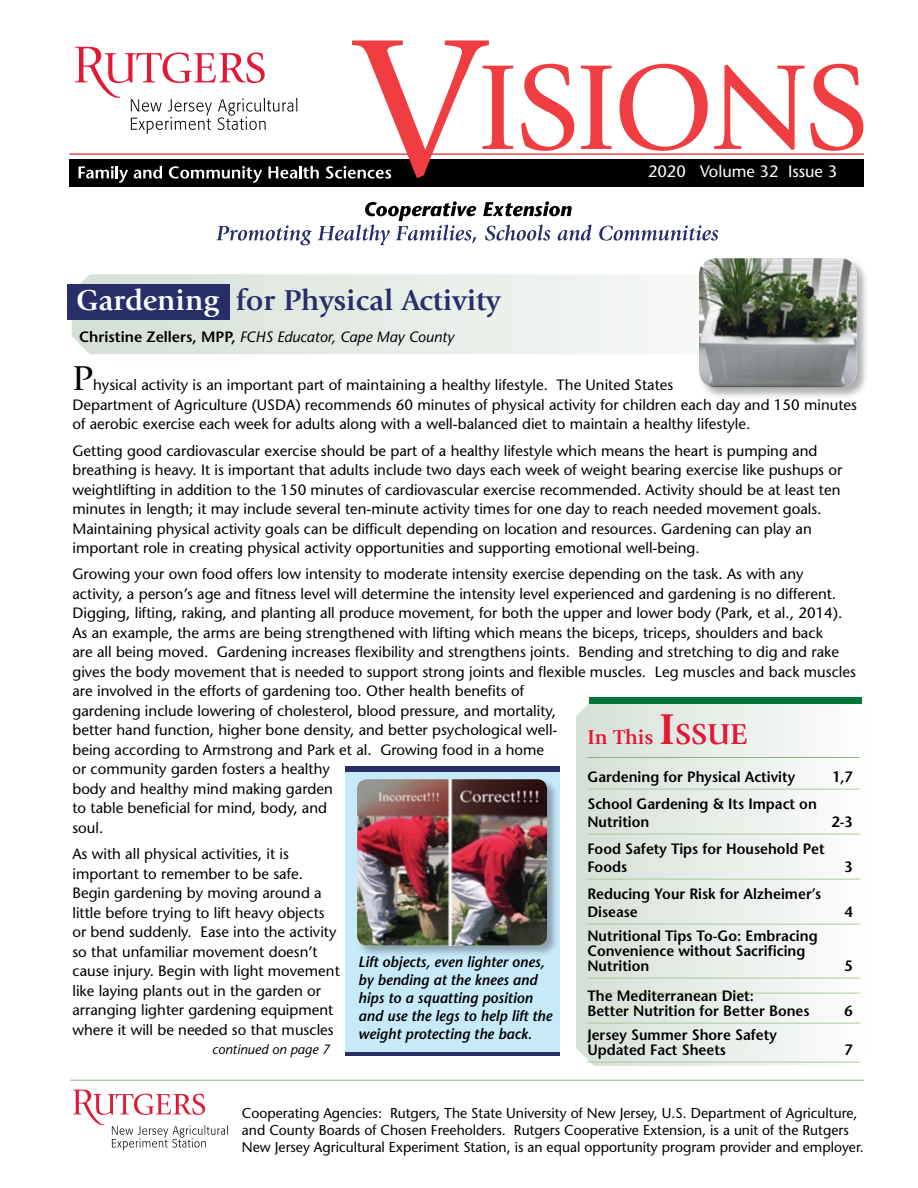
<style>
.page{position:relative;width:918px;height:1188px;background:#fff}
.page>*{position:absolute;margin:0;border:0;box-sizing:border-box;transform-origin:0 0}
.t1{font:36px "Giovanni";color:#000}
.t2{font:700 30px "Giovanni";color:#272e68}
.t3{font:700 21px "Giovanni";color:#e31837}
.t4{font:16.5px "Stone Sans";color:#fff}
.t5{font:15px/19.5px "Stone Sans";color:#000}
.t6{font:600 15px/15px "Stone Sans";color:#000;scale:.96 1}
.t7{font:italic 600 15px/18px "Stone Sans";color:#000;scale:.96 1}
.t8{font:italic 15px "Stone Sans";color:#000}
.t9{font:14.25px/17.1px "Stone Sans";color:#000}
.t10{font:italic 13.5px "Stone Sans";color:#000}
.s1{color:#fff}
.s2{font-weight:600;font-style:normal}
.s3{font-size:45px}
.s4{font-size:30px}
</style>
<div class="page">
<svg style="left:75px;top:47px;width:222px;height:87px"></svg>
<svg style="left:483px;top:201px;width:89px;height:15px"></svg>
<div style="left:69px;top:160px;width:795px;height:27px;background:#010101"></div>
<svg style="left:79px;top:166px;width:49px;height:17px"></svg>
<svg style="left:134px;top:166px;width:28px;height:13px"></svg>
<svg style="left:169px;top:166px;width:93px;height:17px"></svg>
<svg style="left:268px;top:166px;width:51px;height:13px"></svg>
<hr style="left:69px;top:153px;width:795px;height:2px;background:#ef3d42">
<svg style="left:216px;top:225px;width:96px;height:20px"></svg>
<svg style="left:318px;top:201px;width:158px;height:44px"></svg>
<svg style="left:485px;top:225px;width:65px;height:16px"></svg>
<svg style="left:558px;top:225px;width:33px;height:16px"></svg>
<svg style="left:599px;top:225px;width:119px;height:16px"></svg>
<svg style="left:326px;top:41px;width:187px;height:138px"></svg>
<svg style="left:521px;top:64px;width:53px;height:87px"></svg>
<svg style="left:581px;top:66px;width:31px;height:83px"></svg>
<svg style="left:619px;top:64px;width:89px;height:87px"></svg>
<svg style="left:714px;top:64px;width:149px;height:87px"></svg>
<svg style="left:73px;top:1089px;width:155px;height:61px"></svg>
<hr style="left:70px;top:1080px;width:794px;height:1px;background:#89b77a">
<svg style="left:72px;top:274px;width:602px;height:80px"></svg>
<svg style="left:576px;top:698px;width:286px;height:368px"></svg>
<div style="left:589px;top:698px;width:272px;height:6px;background:#007539"></div>
<hr style="left:587px;top:757px;width:273px;height:1px;background:#89b77a">
<hr style="left:587px;top:789px;width:273px;height:1px;background:#accba0">
<hr style="left:587px;top:834px;width:273px;height:1px;background:#accba0">
<hr style="left:587px;top:879px;width:273px;height:1px;background:#accba0">
<hr style="left:587px;top:924px;width:273px;height:1px;background:#accba0">
<hr style="left:587px;top:978px;width:273px;height:1px;background:#accba0">
<hr style="left:587px;top:993px;width:273px;height:1px;background:#accba0">
<hr style="left:587px;top:1023px;width:273px;height:1px;background:#accba0">
<hr style="left:587px;top:1062px;width:273px;height:1px;background:#accba0">
<div style="left:698px;top:257px;width:171px;height:142px;background:#000;opacity:.32"></div>
<img style="left:699px;top:258px;width:158px;height:129px">
<div style="left:67px;top:284px;width:163px;height:36px;background:#272e68"></div>
<div style="left:345px;top:766px;width:214px;height:8px;background:#272e68"></div>
<svg style="left:345px;top:1051px;width:214px;height:5px"></svg>
<div style="left:345px;top:772px;width:214px;height:279px;background:#c7eafb"></div>
<div style="left:356px;top:778px;width:203px;height:180px;background:#000;opacity:.32"></div>
<img style="left:357px;top:779px;width:190px;height:167px">
<h2 class="t2" style="left:76px;top:283px;width:426px"><span class="s1">Gardening</span> for Physical Activity</h2>
<p class="t8" style="left:79px;top:327px;width:376px"><span class="s2">Christine Zellers, MPP,</span> FCHS Educator, Cape May County</p>
<p class="t4" style="left:648px;top:162px;width:191px">2020 Volume 32 Issue 3</p>
<h1 class="t1" style="left:72px;top:358px;width:22px">P</h1>
<p class="t5" style="left:72px;top:375px;width:786px;text-indent:21px">hysical activity is an important part of maintaining a healthy lifestyle. The United States<br>Department of Agriculture (USDA) recommends 60 minutes of physical activity for children each day and 150 minutes of aerobic exercise each week for adults along with a well-balanced diet to maintain a healthy lifestyle.</p>
<p class="t5" style="left:72px;top:440px;width:771px">Getting good cardiovascular exercise should be part of a healthy lifestyle which means the heart is pumping and breathing is heavy. It is important that adults include two days each week of weight bearing exercise like pushups or weightlifting in addition to the 150 minutes of cardiovascular exercise recommended. Activity should be at least ten minutes in length; it may include several ten-minute activity times for one day to reach needed movement goals.<br>Maintaining physical activity goals can be difficult depending on location and resources. Gardening can play an important role in creating physical activity opportunities and supporting emotional well-being.</p>
<p class="t5" style="left:72px;top:564px;width:785px">Growing your own food offers low intensity to moderate intensity exercise depending on the task. As with any activity, a person’s age and fitness level will determine the intensity level experienced and gardening is no different.<br>Digging, lifting, raking, and planting all produce movement, for both the upper and lower body (Park, et al., 2014).<br>As an example, the arms are being strengthened with lifting which means the biceps, triceps, shoulders and back<br>are all being moved. Gardening increases flexibility and strengthens joints. Bending and stretching to dig and rake gives the body movement that is needed to support strong joints and flexible muscles. Leg muscles and back muscles are involved in the efforts of gardening too. Other health benefits of<br>gardening include lowering of cholesterol, blood pressure, and mortality,<br>better hand function, higher bone density, and better psychological well-<br>being according to Armstrong and Park et al. Growing food in a home<br>or community garden fosters a healthy<br>body and healthy mind making garden<br>to table beneficial for mind, body, and<br>soul.</p>
<p class="t5" style="left:72px;top:844px;width:269px">As with all physical activities, it is important to remember to be safe.<br>Begin gardening by moving around a little before trying to lift heavy objects or bend suddenly. Ease into the activity so that unfamiliar movement doesn’t cause injury. Begin with light movement like laying plants out in the garden or arranging lighter gardening equipment where it will be needed so that muscles</p>
<h3 class="t3" style="left:587px;top:725px;width:162px">In This <span class="s3">I</span><span class="s4">SSUE</span></h3>
<p class="t6" style="left:587px;top:769px;width:218px">Gardening for Physical Activity</p>
<p class="t6" style="left:832px;top:769px;width:23px">1,7</p>
<p class="t6" style="left:587px;top:795px;width:241px;line-height:18px">School Gardening &amp; Its Impact on<br>Nutrition</p>
<p class="t6" style="left:832px;top:814px;width:24px">2-3</p>
<p class="t6" style="left:587px;top:840px;width:249px;line-height:18px">Food Safety Tips for Household Pet<br>Foods</p>
<p class="t6" style="left:845px;top:859px;width:10px">3</p>
<p class="t6" style="left:587px;top:885px;width:245px;line-height:18px">Reducing Your Risk for Alzheimer’s<br>Disease</p>
<p class="t6" style="left:845px;top:904px;width:10px">4</p>
<p class="t6" style="left:587px;top:928px;width:241px">Nutritional Tips To-Go: Embracing<br>Convenience without Sacrificing<br>Nutrition</p>
<p class="t7" style="left:358px;top:952px;width:203px">Lift objects, even lighter ones, by bending at the knees and hips to a squatting position and use the legs to help lift the weight protecting the back.</p>
<p class="t6" style="left:845px;top:958px;width:10px">5</p>
<p class="t6" style="left:587px;top:988px;width:233px">The Mediterranean Diet:<br>Better Nutrition for Better Bones</p>
<p class="t6" style="left:845px;top:1003px;width:10px">6</p>
<p class="t6" style="left:587px;top:1027px;width:199px">Jersey Summer Shore Safety<br>Updated Fact Sheets</p>
<p class="t10" style="left:212px;top:1041px;width:119px">continued on page 7</p>
<p class="t6" style="left:845px;top:1042px;width:10px">7</p>
<p class="t9" style="left:242px;top:1104px;width:623px">Cooperating Agencies: Rutgers, The State University of New Jersey, U.S. Department of Agriculture, and County Boards of Chosen Freeholders. Rutgers Cooperative Extension, is a unit of the Rutgers<br>New Jersey Agricultural Experiment Station, is an equal opportunity program provider and employer.</p>
</div>
